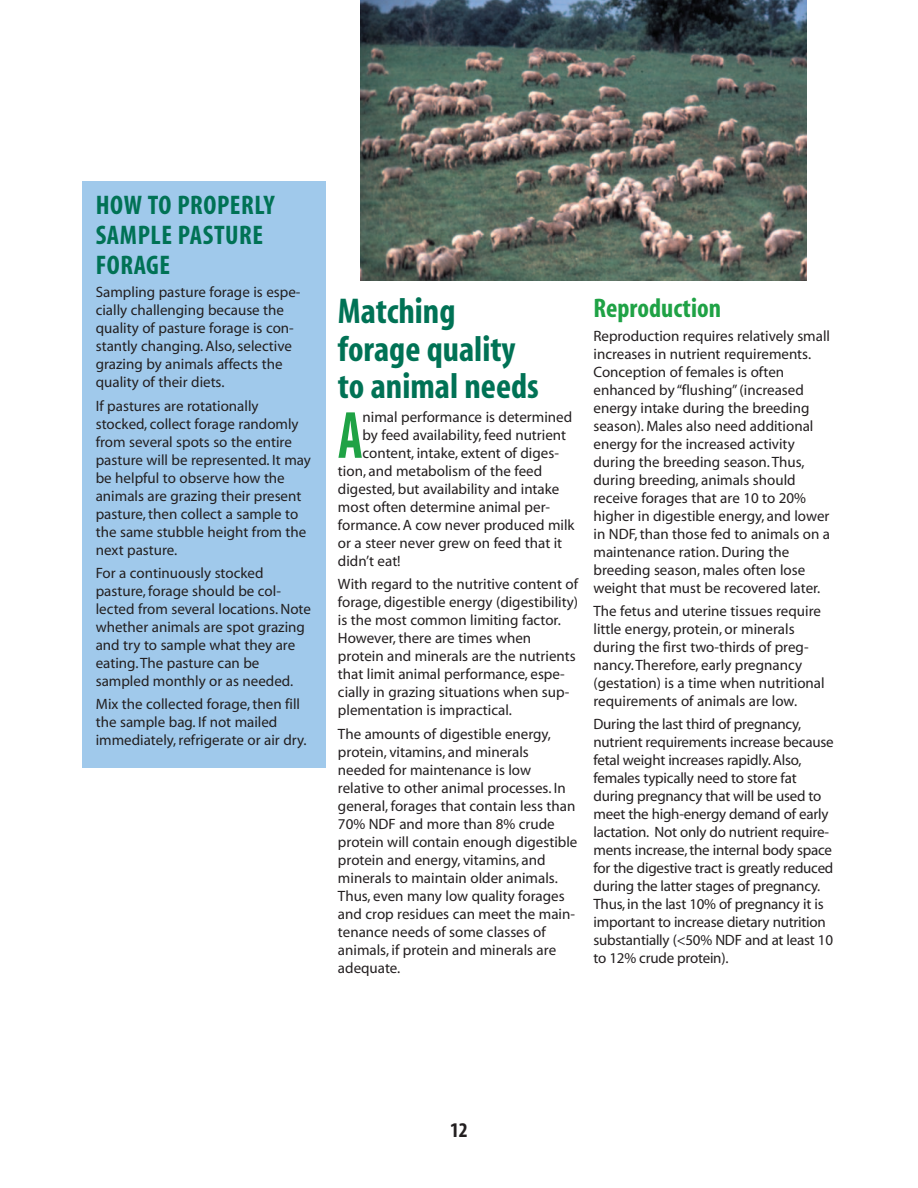
<style>
.page{position:relative;width:918px;height:1188px;background:#fff}
.page>*{position:absolute;margin:0;border:0;box-sizing:border-box;transform-origin:0 0}
.t1{font:700 condensed 67.35px "Myriad";color:#1fa245;scale:.8 1}
.t2{font:700 condensed 36px/37.5px "Myriad";color:#007255}
.t3{font:700 condensed 27px/30px "Myriad";letter-spacing:.02em;color:#007255}
.t4{font:700 condensed 27px "Myriad";color:#1fa245}
.t5{font:700 condensed 21px "Myriad";color:#231f20}
.t6{font:15px/18px "Myriad";color:#231f20}
</style>
<div class="page">
<img style="left:360px;top:0;width:447px;height:280px">
<div style="left:82px;top:182px;width:244px;height:586px;background:#a0c9eb"></div>
<h3 class="t3" style="left:96px;top:192px;width:180px">HOW TO PROPERLY<br>SAMPLE PASTURE<br>FORAGE</h3>
<p class="t6" style="left:96px;top:284px;width:206px">Sampling pasture forage is espe&shy;cially challenging because the quality of pasture forage is con&shy;stantly changing. Also, selective grazing by animals affects the quality of their diets.</p>
<p class="t6" style="left:96px;top:398px;width:217px">If pastures are rotationally stocked, collect forage randomly from several spots so the entire pasture will be represented. It may be helpful to observe how the animals are grazing their present pasture, then collect a sample to the same stubble height from the next pasture.</p>
<p class="t6" style="left:96px;top:565px;width:217px">For a continuously stocked pasture, forage should be col&shy;lected from several locations. Note whether animals are spot grazing and try to sample what they are eating.The pasture can be sampled monthly or as needed.</p>
<p class="t6" style="left:96px;top:697px;width:212px">Mix the collected forage, then fill the sample bag. If not mailed immediately, refrigerate or air dry.</p>
<h2 class="t2" style="left:338px;top:296px;width:202px">Matching forage quality to animal needs</h2>
<h1 class="t1" style="left:338px;top:412px;width:32px">A</h1>
<p class="t6" style="left:363px;top:409px;width:211px">nimal performance is determined</p>
<p class="t6" style="left:363px;top:427px;width:205px">by feed availability, feed nutrient</p>
<p class="t6" style="left:363px;top:445px;width:198px">content, intake, extent of diges-</p>
<p class="t6" style="left:338px;top:463px;width:206px">tion, and metabolism of the feed</p>
<p class="t6" style="left:338px;top:481px;width:223px">digested, but availability and intake</p>
<p class="t6" style="left:338px;top:499px;width:214px">most often determine animal per-</p>
<p class="t6" style="left:338px;top:517px;width:238px">formance. A cow never produced milk</p>
<p class="t6" style="left:338px;top:535px;width:226px">or a steer never grew on feed that it</p>
<p class="t6" style="left:338px;top:553px;width:64px">didn’t eat!</p>
<p class="t6" style="left:338px;top:576px;width:242px">With regard to the nutritive content of forage, digestible energy (digestibility) is the most common limiting factor.<br>However, there are times when protein and minerals are the nutrients that limit animal performance, espe&shy;cially in grazing situations when sup&shy;plementation is impractical.</p>
<p class="t6" style="left:338px;top:726px;width:241px">The amounts of digestible energy, protein, vitamins, and minerals needed for maintenance is low relative to other animal processes. In general, forages that contain less than 70% NDF and more than 8% crude protein will contain enough digestible protein and energy, vitamins, and minerals to maintain older animals.<br>Thus, even many low quality forages and crop residues can meet the main&shy;tenance needs of some classes of animals, if protein and minerals are adequate.</p>
<h3 class="t4" style="left:594px;top:299px;width:129px">Reproduction</h3>
<p class="t6" style="left:594px;top:328px;width:238px">Reproduction requires relatively small increases in nutrient requirements.<br>Conception of females is often enhanced by “flushing” (increased energy intake during the breeding season). Males also need additional energy for the increased activity during the breeding season. Thus, during breeding, animals should receive forages that are 10 to 20% higher in digestible energy, and lower in NDF, than those fed to animals on a maintenance ration. During the breeding season, males often lose weight that must be recovered later.</p>
<p class="t6" style="left:594px;top:603px;width:233px">The fetus and uterine tissues require little energy, protein, or minerals during the first two-thirds of preg&shy;nancy. Therefore, early pregnancy (gestation) is a time when nutritional requirements of animals are low.</p>
<p class="t6" style="left:594px;top:717px;width:242px">During the last third of pregnancy, nutrient requirements increase because fetal weight increases rapidly. Also, females typically need to store fat during pregnancy that will be used to meet the high-energy demand of early lactation. Not only do nutrient require&shy;ments increase, the internal body space for the digestive tract is greatly reduced during the latter stages of pregnancy.<br>Thus, in the last 10% of pregnancy it is important to increase dietary nutrition substantially (&lt;50% NDF and at least 10 to 12% crude protein).</p>
<h3 class="t5" style="left:450px;top:1122px;width:19px">12</h3>
</div>
